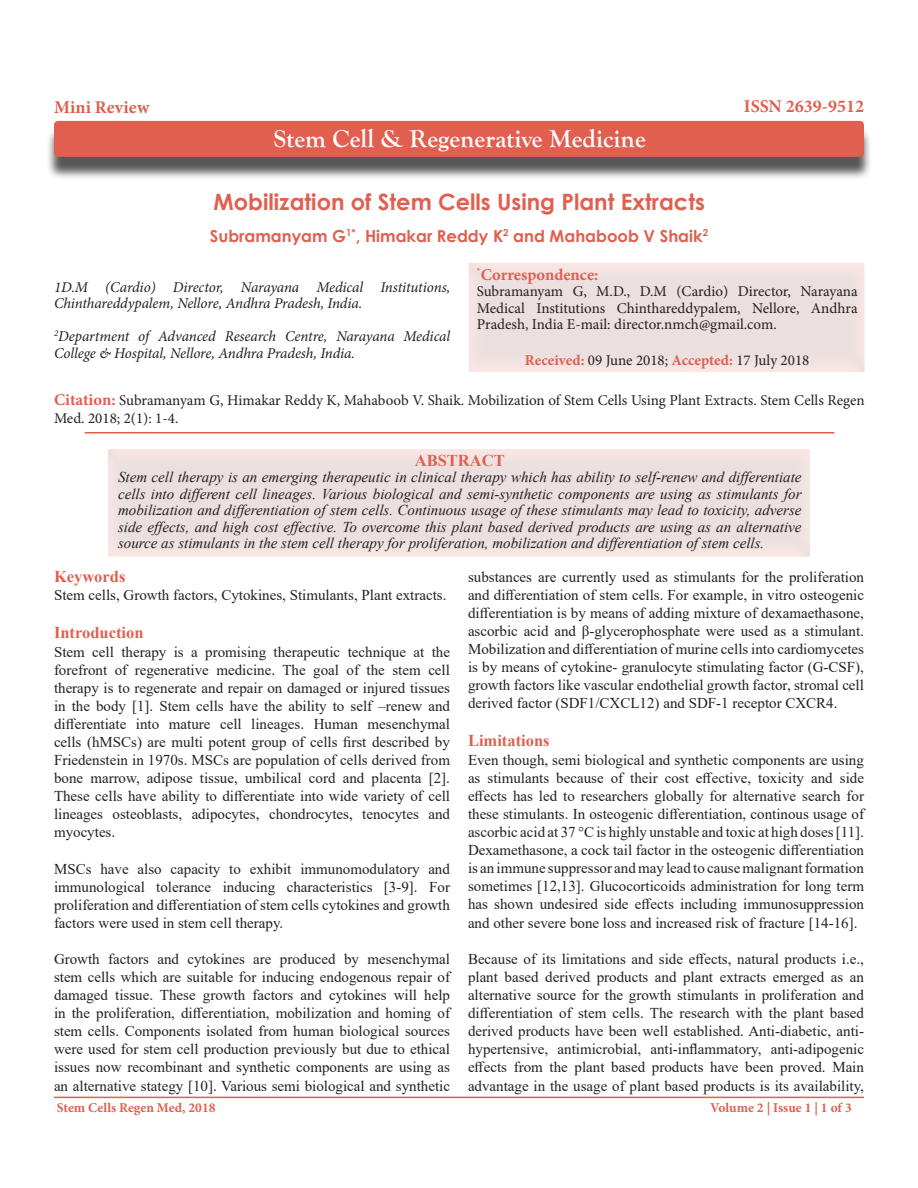
<style>
.page{position:relative;width:918px;height:1188px;background:#fff}
.page>*{position:absolute;margin:0;border:0;box-sizing:border-box;transform-origin:0 0}
.t1{font:700 25.5px "Goudy Old Style T";color:#fff}
.t2{font:700 22.5px "Century Gothic";color:#e05f4f}
.t3{font:700 18px "Minion Pro";color:#e05f4f}
.t4{font:700 16.5px "Century Gothic";color:#e05f4f}
.t5{font:700 16.5px "Times New Roman";color:#e05f4f}
.t6{font:700 16.5px "Minion Pro";color:#e05f4f}
.t7{font:15px/18.1px "Times New Roman";color:#231f20;text-align:justify}
.t8{font:italic 15px/16.5px "Times New Roman";color:#231f20;text-align:justify}
.t9{font:15px/16.5px "Minion Pro";color:#231f20;text-align:justify}
.t10{font:italic 15px/16.5px "Minion Pro";letter-spacing:-.01em;color:#231f20}
.t11{font:700 13.5px "Minion Pro";color:#e05f4f}
.s1{font-weight:700;color:#e05f4f}
.s2{font-weight:700;font-size:16.5px;color:#e05f4f}
</style>
<div class="page">
<hr style="left:54px;top:1097px;width:810px;height:1px;background:#e05f4f">
<div style="left:468px;top:257px;width:398px;height:117px;background:#231f20;opacity:.5"></div>
<div style="left:46px;top:128px;width:826px;height:52px;background:#231f20;opacity:.75"></div>
<div style="left:54px;top:121px;width:810px;height:36px;background:#e05f4f;border-radius:4px"></div>
<hr style="left:85px;top:432px;width:749px;height:2px;background:#e05f4f">
<div style="left:107px;top:443px;width:705px;height:115px;background:#231f20;opacity:.5"></div>
<p class="t3" style="left:54px;top:95px;width:97px">Mini Review</p>
<p class="t3" style="left:744px;top:93px;width:122px">ISSN 2639-9512</p>
<p class="t1" style="left:274px;top:124px;width:373px">Stem Cell &amp; Regenerative Medicine</p>
<p class="t2" style="left:214px;top:185px;width:493px">Mobilization of Stem Cells Using Plant Extracts</p>
<p class="t4" style="left:210px;top:223px;width:500px">Subramanyam G<sup>1*</sup>, Himakar Reddy K<sup>2</sup> and Mahaboob V Shaik<sup>2</sup></p>
<p class="t10" style="left:54px;top:279px;width:398px">1D.M (Cardio) Director, Narayana Medical Institutions,<br>Chinthareddypalem, Nellore, Andhra Pradesh, India.</p>
<p class="t10" style="left:54px;top:328px;width:398px"><sup>2</sup>Department of Advanced Research Centre, Narayana Medical<br>College &amp; Hospital, Nellore, Andhra Pradesh, India.</p>
<p class="t6" style="left:477px;top:263px;width:123px"><sup>*</sup>Correspondence:</p>
<p class="t9" style="left:477px;top:283px;width:382px">Subramanyam G, M.D., D.M (Cardio) Director, Narayana Medical Institutions Chinthareddypalem, Nellore, Andhra Pradesh, India E-mail: director.nmch@gmail.com.</p>
<p class="t9" style="left:525px;top:352px;width:286px"><span class="s1">Received:</span> 09 June 2018; <span class="s1">Accepted:</span> 17 July 2018</p>
<p class="t9" style="left:54px;top:391px;width:812px;line-height:18px"><span class="s2">Citation:</span> Subramanyam G, Himakar Reddy K, Mahaboob V. Shaik. Mobilization of Stem Cells Using Plant Extracts. Stem Cells Regen<br>Med. 2018; 2(1): 1-4.</p>
<p class="t5" style="left:415px;top:448px;width:91px">ABSTRACT</p>
<p class="t8" style="left:118px;top:469px;width:685px">Stem cell therapy is an emerging therapeutic in clinical therapy which has ability to self-renew and differentiate cells into different cell lineages. Various biological and semi-synthetic components are using as stimulants for mobilization and differentiation of stem cells. Continuous usage of these stimulants may lead to toxicity, adverse side effects, and high cost effective. To overcome this plant based derived products are using as an alternative source as stimulants in the stem cell therapy for proliferation, mobilization and differentiation of stem cells.</p>
<p class="t5" style="left:54px;top:565px;width:73px">Keywords</p>
<p class="t7" style="left:54px;top:586px;width:394px">Stem cells, Growth factors, Cytokines, Stimulants, Plant extracts.</p>
<p class="t5" style="left:54px;top:621px;width:91px">Introduction</p>
<p class="t7" style="left:54px;top:642px;width:398px">Stem cell therapy is a promising therapeutic technique at the forefront of regenerative medicine. The goal of the stem cell therapy is to regenerate and repair on damaged or injured tissues in the body [1]. Stem cells have the ability to self –renew and differentiate into mature cell lineages. Human mesenchymal cells (hMSCs) are multi potent group of cells first described by Friedenstein in 1970s. MSCs are population of cells derived from bone marrow, adipose tissue, umbilical cord and placenta [2].<br>These cells have ability to differentiate into wide variety of cell lineages osteoblasts, adipocytes, chondrocytes, tenocytes and myocytes.</p>
<p class="t7" style="left:54px;top:859px;width:398px">MSCs have also capacity to exhibit immunomodulatory and immunological tolerance inducing characteristics [3-9]. For proliferation and differentiation of stem cells cytokines and growth factors were used in stem cell therapy.</p>
<p class="t7" style="left:54px;top:949px;width:398px">Growth factors and cytokines are produced by mesenchymal stem cells which are suitable for inducing endogenous repair of damaged tissue. These growth factors and cytokines will help in the proliferation, differentiation, mobilization and homing of stem cells. Components isolated from human biological sources were used for stem cell production previously but due to ethical issues now recombinant and synthetic components are using as an alternative stategy [10]. Various semi biological and synthetic</p>
<p class="t7" style="left:468px;top:567px;width:398px">substances are currently used as stimulants for the proliferation and differentiation of stem cells. For example, in vitro osteogenic differentiation is by means of adding mixture of dexamaethasone, ascorbic acid and β-glycerophosphate were used as a stimulant.<br>Mobilization and differentiation of murine cells into cardiomycetes is by means of cytokine- granulocyte stimulating factor (G-CSF), growth factors like vascular endothelial growth factor, stromal cell derived factor (SDF1/CXCL12) and SDF-1 receptor CXCR4.</p>
<p class="t5" style="left:468px;top:729px;width:83px">Limitations</p>
<p class="t7" style="left:468px;top:750px;width:398px">Even though, semi biological and synthetic components are using as stimulants because of their cost effective, toxicity and side effects has led to researchers globally for alternative search for these stimulants. In osteogenic differentiation, continous usage of ascorbic acid at 37 °C is highly unstable and toxic at high doses [11].<br>Dexamethasone, a cock tail factor in the osteogenic differentiation is an immune suppressor and may lead to cause malignant formation sometimes [12,13]. Glucocorticoids administration for long term has shown undesired side effects including immunosuppression and other severe bone loss and increased risk of fracture [14-16].</p>
<p class="t7" style="left:468px;top:949px;width:398px">Because of its limitations and side effects, natural products i.e., plant based derived products and plant extracts emerged as an alternative source for the growth stimulants in proliferation and differentiation of stem cells. The research with the plant based derived products have been well established. Anti-diabetic, anti&shy;hypertensive, antimicrobial, anti-inflammatory, anti-adipogenic effects from the plant based products have been proved. Main advantage in the usage of plant based products is its availability,</p>
<p class="t11" style="left:57px;top:1098px;width:160px">Stem Cells Regen Med, 2018</p>
<p class="t11" style="left:710px;top:1098px;width:143px">Volume 2 | Issue 1 | 1 of 3</p>
</div>
